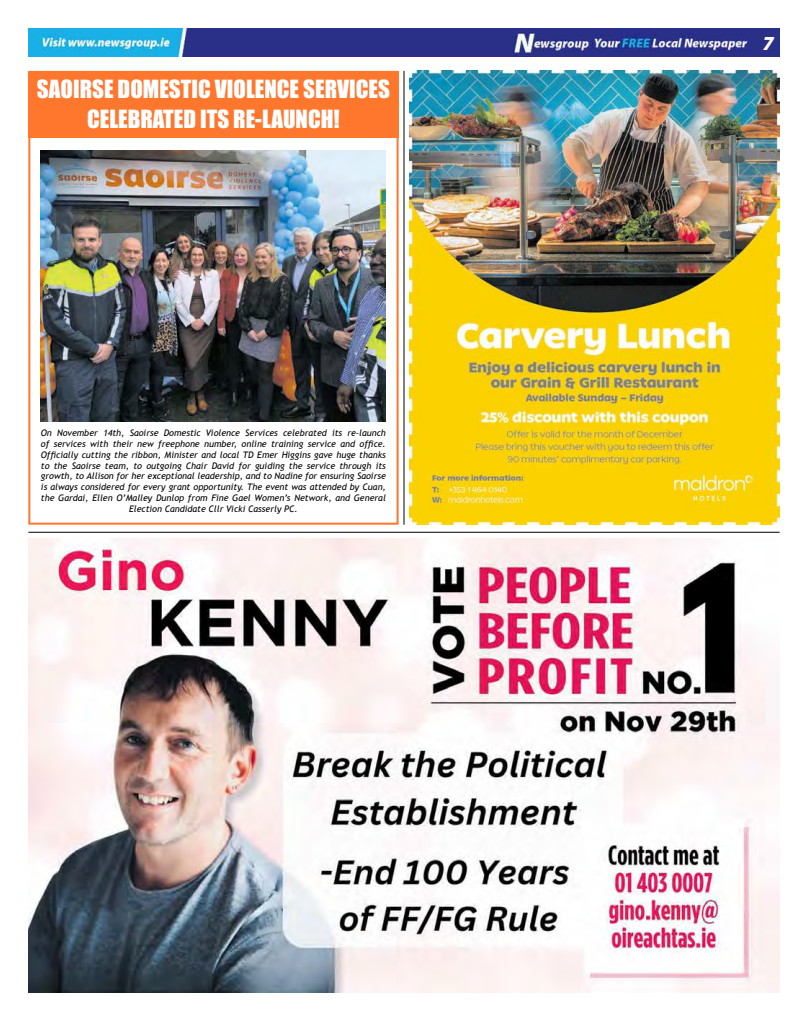
<style>
.page{position:relative;width:808px;height:1021px;background:#fff}
.page>*{position:absolute;margin:0;border:0;box-sizing:border-box;transform-origin:0 0}
.t1{font:23px/30px "Impact";color:#fff;text-align:center}
.t2{font:20px "Impact";color:#fff}
.t3{font:italic 9px/10.8px "Trebuchet MS";color:#000;text-align:center}
.s1{font-family:"Myriad Pro";font-weight:900;font-style:italic}
</style>
<div class="page">
<img style="left:28px;top:28px;width:752px;height:29px">
<hr style="left:28px;top:531px;width:752px;height:1px;background:#000">
<hr style="left:403px;top:71px;width:1px;height:453px;background:#000">
<img style="left:409px;top:71px;width:371px;height:453px">
<img style="left:28px;top:539px;width:752px;height:453px">
<div style="left:28px;top:71px;width:370px;height:66px;background:#ff762d"></div>
<img style="left:41px;top:150px;width:345px;height:271px">
<div style="left:28px;top:71px;width:371px;height:453px;border:2px solid #ff762d"></div>
<h1 class="t1" style="left:37px;top:74px;width:354px">SAOIRSE DOMESTIC VIOLENCE SERVICES<br>CELEBRATED ITS RE-LAUNCH!</h1>
<p class="t3" style="left:41px;top:427px;width:346px">On November 14th, Saoirse Domestic Violence Services celebrated its re-launch of services with their new freephone number, online training service and office.<br>Officially cutting the ribbon, Minister and local TD Emer Higgins gave huge thanks to the Saoirse team, to outgoing Chair David for guiding the service through its growth, to Allison for her exceptional leadership, and to Nadine for ensuring Saoirse is always considered for every grant opportunity. The event was attended by Cuan, the Gardai, Ellen O’Malley Dunlop from Fine Gael Women’s Network, and General Election Candidate Cllr Vicki Casserly PC.</p>
<h2 class="t2" style="left:753px;top:27px;width:23px">0 3<span class="s1">7</span></h2>
</div>
